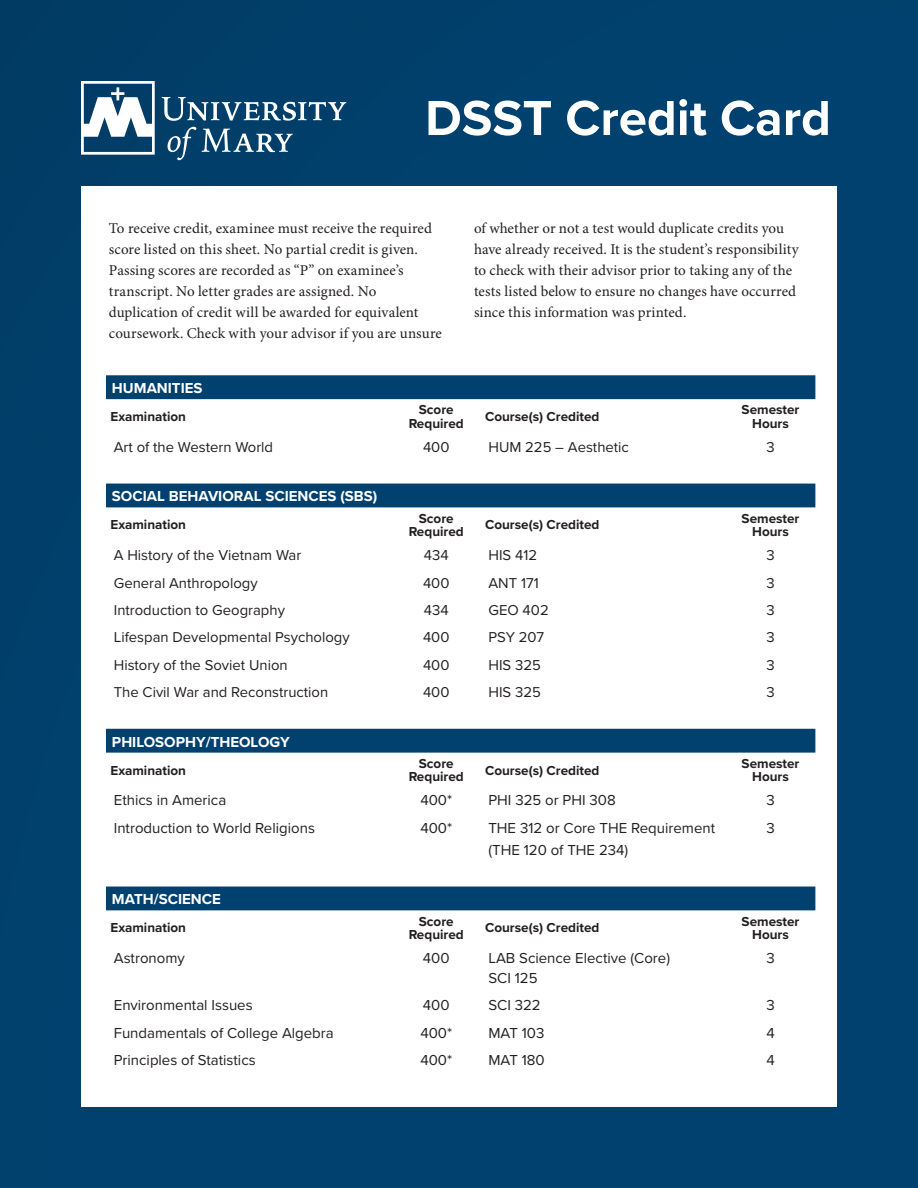
<style>
.page{position:relative;width:918px;height:1188px;background:#01416f}
.page>*{position:absolute;margin:0;border:0;box-sizing:border-box;transform-origin:0 0}
.t1{font:700 51px "Proxima Nova";color:#fff}
.t2{font:15px/21px "Minion Pro";letter-spacing:.005em;color:#231f20}
.t3{font:15px/19.5px "Proxima Nova";color:#231f20}
.t4{font:700 15px "Proxima Nova";color:#fff}
.t5{font:14.85px "Proxima Nova";color:#231f20}
.t6{font:700 13.5px "Proxima Nova";color:#231f20}
</style>
<div class="page">
<div style="left:81px;top:187px;width:756px;height:920px;background:#fff"></div>
<svg style="left:162px;top:97px;width:184px;height:24px"></svg>
<svg style="left:202px;top:129px;width:91px;height:23px"></svg>
<svg style="left:168px;top:127px;width:28px;height:33px"></svg>
<svg style="left:81px;top:81px;width:74px;height:74px"></svg>
<svg style="left:106px;top:375px;width:709px;height:535px"></svg>
<p class="t1" style="left:425px;top:80px;width:407px">DSST Credit Card</p>
<p class="t2" style="left:109px;top:218px;width:335px">To receive credit, examinee must receive the required score listed on this sheet. No partial credit is given.<br>Passing scores are recorded as “P” on examinee’s transcript. No letter grades are assigned. No duplication of credit will be awarded for equivalent coursework. Check with your advisor if you are unsure</p>
<p class="t2" style="left:474px;top:218px;width:326px">of whether or not a test would duplicate credits you have already received. It is the student’s responsibility to check with their advisor prior to taking any of the tests listed below to ensure no changes have occurred since this information was printed.</p>
<p class="t4" style="left:112px;top:377px;width:92px">HUMANITIES</p>
<p class="t6" style="left:110px;top:406px;width:77px">Examination</p>
<p class="t6" style="left:419px;top:400px;width:36px">Score</p>
<p class="t6" style="left:409px;top:413px;width:57px">Required</p>
<p class="t6" style="left:485px;top:406px;width:116px">Course(s) Credited</p>
<p class="t6" style="left:742px;top:400px;width:59px">Semester</p>
<p class="t6" style="left:752px;top:413px;width:38px">Hours</p>
<p class="t5" style="left:114px;top:436px;width:161px">Art of the Western World</p>
<p class="t5" style="left:423px;top:436px;width:28px">400</p>
<p class="t5" style="left:488px;top:436px;width:142px">HUM 225 – Aesthetic</p>
<p class="t5" style="left:766px;top:436px;width:10px">3</p>
<p class="t4" style="left:112px;top:485px;width:267px">SOCIAL BEHAVIORAL SCIENCES (SBS)</p>
<p class="t6" style="left:110px;top:515px;width:77px">Examination</p>
<p class="t6" style="left:419px;top:508px;width:36px">Score</p>
<p class="t6" style="left:409px;top:522px;width:57px">Required</p>
<p class="t6" style="left:742px;top:508px;width:59px">Semester</p>
<p class="t6" style="left:752px;top:522px;width:38px">Hours</p>
<p class="t6" style="left:485px;top:515px;width:116px">Course(s) Credited</p>
<p class="t5" style="left:114px;top:544px;width:189px">A History of the Vietnam War</p>
<p class="t5" style="left:424px;top:544px;width:26px">434</p>
<p class="t5" style="left:488px;top:544px;width:50px">HIS 412</p>
<p class="t5" style="left:766px;top:544px;width:10px">3</p>
<p class="t5" style="left:114px;top:572px;width:145px">General Anthropology</p>
<p class="t5" style="left:423px;top:572px;width:28px">400</p>
<p class="t5" style="left:488px;top:572px;width:52px">ANT 171</p>
<p class="t5" style="left:766px;top:572px;width:10px">3</p>
<p class="t5" style="left:114px;top:599px;width:173px">Introduction to Geography</p>
<p class="t5" style="left:424px;top:599px;width:26px">434</p>
<p class="t5" style="left:488px;top:599px;width:62px">GEO 402</p>
<p class="t5" style="left:766px;top:599px;width:10px">3</p>
<p class="t5" style="left:114px;top:626px;width:237px">Lifespan Developmental Psychology</p>
<p class="t5" style="left:423px;top:626px;width:28px">400</p>
<p class="t5" style="left:488px;top:626px;width:57px">PSY 207</p>
<p class="t5" style="left:766px;top:626px;width:10px">3</p>
<p class="t5" style="left:114px;top:654px;width:175px">History of the Soviet Union</p>
<p class="t5" style="left:423px;top:654px;width:28px">400</p>
<p class="t5" style="left:488px;top:654px;width:54px">HIS 325</p>
<p class="t5" style="left:766px;top:654px;width:10px">3</p>
<p class="t5" style="left:114px;top:681px;width:216px">The Civil War and Reconstruction</p>
<p class="t5" style="left:423px;top:681px;width:28px">400</p>
<p class="t5" style="left:488px;top:681px;width:54px">HIS 325</p>
<p class="t5" style="left:766px;top:681px;width:10px">3</p>
<p class="t4" style="left:112px;top:730px;width:179px">PHILOSOPHY/THEOLOGY</p>
<p class="t6" style="left:110px;top:760px;width:77px">Examination</p>
<p class="t6" style="left:419px;top:753px;width:36px">Score</p>
<p class="t6" style="left:409px;top:767px;width:57px">Required</p>
<p class="t6" style="left:742px;top:753px;width:59px">Semester</p>
<p class="t6" style="left:752px;top:767px;width:38px">Hours</p>
<p class="t6" style="left:485px;top:760px;width:116px">Course(s) Credited</p>
<p class="t3" style="left:114px;top:790px;width:114px">Ethics in America</p>
<p class="t3" style="left:420px;top:790px;width:33px">400*</p>
<p class="t3" style="left:488px;top:790px;width:129px">PHI 325 or PHI 308</p>
<p class="t3" style="left:766px;top:790px;width:10px">3</p>
<p class="t3" style="left:114px;top:818px;width:203px">Introduction to World Religions</p>
<p class="t3" style="left:420px;top:818px;width:33px">400*</p>
<p class="t3" style="left:488px;top:818px;width:228px">THE 312 or Core THE Requirement</p>
<p class="t3" style="left:488px;top:839px;width:141px">(THE 120 of THE 234)</p>
<p class="t3" style="left:766px;top:818px;width:10px">3</p>
<p class="t4" style="left:112px;top:888px;width:110px">MATH/SCIENCE</p>
<p class="t6" style="left:110px;top:918px;width:77px">Examination</p>
<p class="t6" style="left:419px;top:911px;width:36px">Score</p>
<p class="t6" style="left:409px;top:924px;width:57px">Required</p>
<p class="t6" style="left:485px;top:918px;width:116px">Course(s) Credited</p>
<p class="t6" style="left:742px;top:911px;width:59px">Semester</p>
<p class="t6" style="left:752px;top:924px;width:38px">Hours</p>
<p class="t3" style="left:114px;top:948px;width:73px">Astronomy</p>
<p class="t3" style="left:423px;top:948px;width:28px">400</p>
<p class="t3" style="left:488px;top:948px;width:183px">LAB Science Elective (Core)<br>SCI 125</p>
<p class="t3" style="left:766px;top:948px;width:10px">3</p>
<p class="t3" style="left:114px;top:995px;width:140px">Environmental Issues</p>
<p class="t3" style="left:423px;top:995px;width:28px">400</p>
<p class="t3" style="left:488px;top:995px;width:54px">SCI 322</p>
<p class="t3" style="left:766px;top:995px;width:10px">3</p>
<p class="t3" style="left:114px;top:1022px;width:221px">Fundamentals of College Algebra</p>
<p class="t3" style="left:420px;top:1022px;width:33px">400*</p>
<p class="t3" style="left:488px;top:1022px;width:58px">MAT 103</p>
<p class="t3" style="left:766px;top:1022px;width:10px">4</p>
<p class="t3" style="left:114px;top:1050px;width:143px">Principles of Statistics</p>
<p class="t3" style="left:420px;top:1050px;width:33px">400*</p>
<p class="t3" style="left:488px;top:1050px;width:58px">MAT 180</p>
<p class="t3" style="left:766px;top:1050px;width:10px">4</p>
</div>
